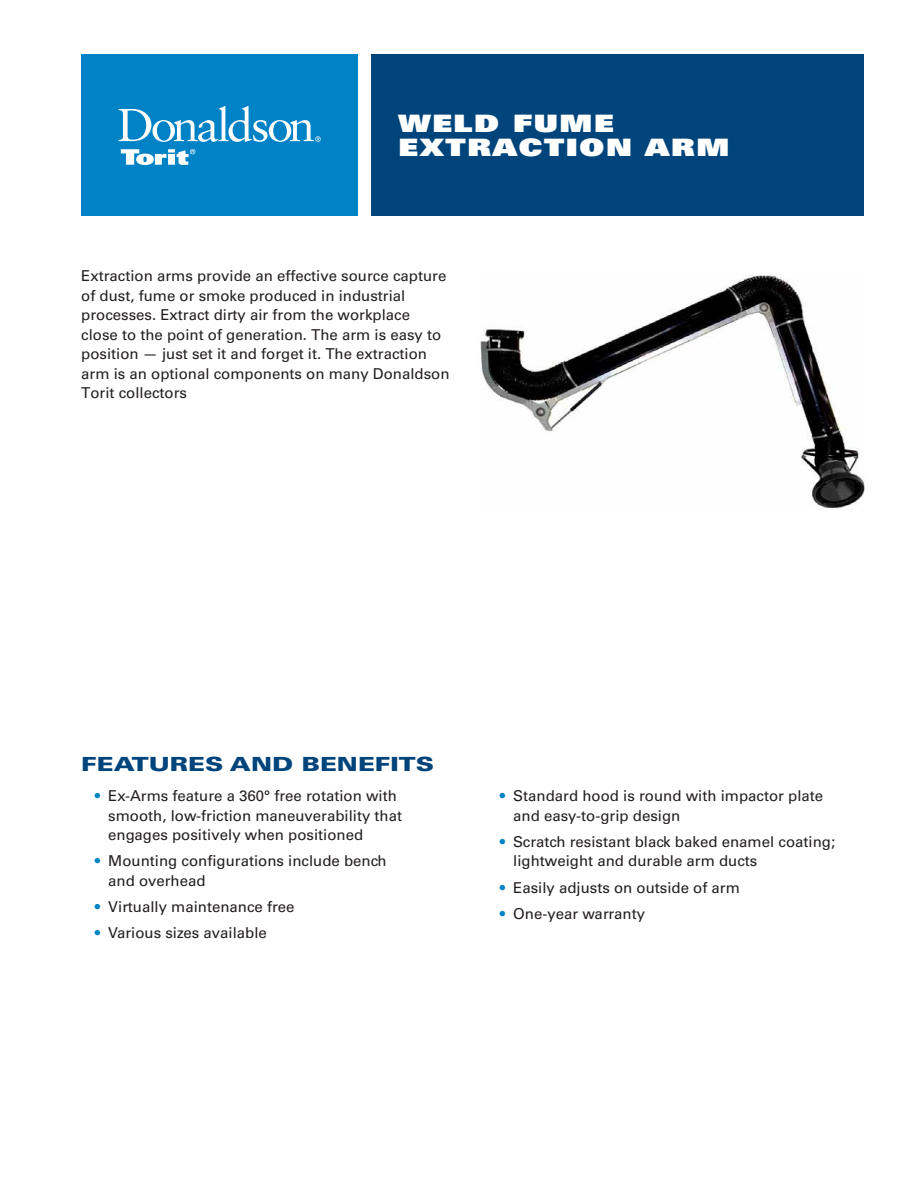
<style>
.page{position:relative;width:918px;height:1188px;background:#fff}
.page>*{position:absolute;margin:0;border:0;box-sizing:border-box;transform-origin:0 0}
.t1{font:24px/24px "Univers LT Std X Black";letter-spacing:.05em;color:#fff;scale:1.3 1}
.t2{font:900 19.5px "Univers LT Std";color:#00447c;scale:1.3 1}
.t3{font:15px/19.5px "Univers LT Std";color:#231f20}
.s1{color:#0082c7}
</style>
<div class="page">
<div style="left:81px;top:54px;width:277px;height:162px;background:#0082c7"></div>
<svg style="left:121px;top:149px;width:74px;height:16px"></svg>
<svg style="left:119px;top:106px;width:202px;height:36px"></svg>
<div style="left:372px;top:54px;width:492px;height:162px;background:#00447c"></div>
<img style="left:480px;top:275px;width:384px;height:234px">
<h1 class="t1" style="left:399px;top:111px;width:256px">WELD FUME<br>EXTRACTION ARM</h1>
<p class="t3" style="left:81px;top:266px;width:370px">Extraction arms provide an effective source capture of dust, fume or smoke produced in industrial processes. Extract dirty air from the workplace close to the point of generation. The arm is easy to position — just set it and forget it. The extraction arm is an optional components on many Donaldson Torit collectors</p>
<h2 class="t2" style="left:81px;top:751px;width:273px">FEATURES AND BENEFITS</h2>
<p class="t3" style="left:108px;top:786px;width:295px;text-indent:-14px"><span class="s1">•</span> Ex-Arms feature a 360° free rotation with smooth, low-friction maneuverability that engages positively when positioned</p>
<p class="t3" style="left:108px;top:851px;width:280px;text-indent:-14px"><span class="s1">•</span> Mounting configurations include bench and overhead</p>
<p class="t3" style="left:95px;top:897px;width:201px"><span class="s1">•</span> Virtually maintenance free</p>
<p class="t3" style="left:95px;top:923px;width:174px"><span class="s1">•</span> Various sizes available</p>
<p class="t3" style="left:513px;top:786px;width:312px;text-indent:-14px"><span class="s1">•</span> Standard hood is round with impactor plate and easy-to-grip design</p>
<p class="t3" style="left:513px;top:832px;width:323px;text-indent:-14px"><span class="s1">•</span> Scratch resistant black baked enamel coating; lightweight and durable arm ducts</p>
<p class="t3" style="left:500px;top:878px;width:242px"><span class="s1">•</span> Easily adjusts on outside of arm</p>
<p class="t3" style="left:500px;top:904px;width:147px"><span class="s1">•</span> One-year warranty</p>
</div>
